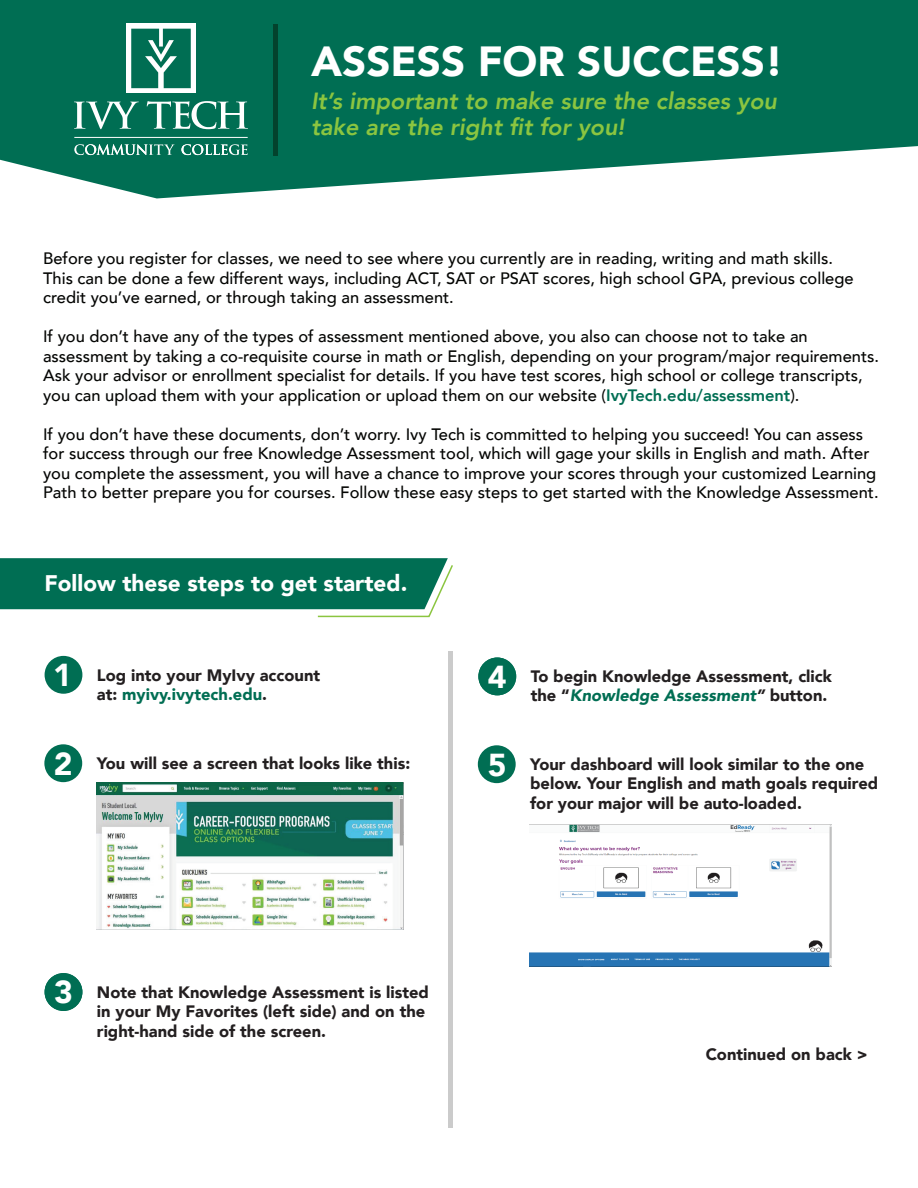
<style>
.page{position:relative;width:918px;height:1188px;background:#fff}
.page>*{position:absolute;margin:0;border:0;box-sizing:border-box;transform-origin:0 0}
.t1{font:900 42px "Avenir";color:#fff}
.t2{font:900 31.65px "Avenir";color:#fff}
.t3{font:italic 800 23.4px/25.5px "Avenir";color:#8bc540}
.t4{font:900 22.5px "Avenir";color:#fff}
.t5{font:500 16.5px/19.5px "Avenir";color:#040503}
.t6{font:900 16.5px/19.5px "Avenir";color:#231f20}
.s1{font-weight:800;color:#006e53}
.s2{color:#006e53}
.s3{font-style:italic;color:#006e53}
.s4{font-style:italic}
.s5{font-size:31.65px;color:#fff}
</style>
<div class="page">
<div style="left:478px;top:745px;width:38px;height:38px;background:#006e53;border-radius:50%"></div>
<svg style="left:0;top:0;width:918px;height:198px;background:#228169"></svg>
<svg style="left:181px;top:144px;width:67px;height:11px"></svg>
<svg style="left:74px;top:144px;width:101px;height:11px"></svg>
<hr style="left:74px;top:137px;width:174px;height:1px;background:#fff">
<svg style="left:74px;top:102px;width:65px;height:27px"></svg>
<svg style="left:147px;top:101px;width:101px;height:28px"></svg>
<div style="left:126px;top:24px;width:70px;height:69px;background:#fff"></div>
<svg style="left:131px;top:29px;width:60px;height:59px;background:#26836c"></svg>
<div style="left:273px;top:24px;width:5px;height:131px;background:#03422d"></div>
<svg style="left:0;top:558px;width:453px;height:60px;background:#2c876f"></svg>
<div style="left:45px;top:656px;width:37px;height:38px;background:#006e53;border-radius:50%"></div>
<div style="left:44px;top:744px;width:38px;height:38px;background:#006e53;border-radius:50%"></div>
<img style="left:96px;top:782px;width:307px;height:147px">
<div style="left:45px;top:973px;width:37px;height:38px;background:#006e53;border-radius:50%"></div>
<img style="left:529px;top:825px;width:303px;height:142px">
<hr style="left:448px;top:652px;width:4px;height:476px;background:#cbcbcb">
<div style="left:478px;top:658px;width:38px;height:37px;background:#006e53;border-radius:50%"></div>
<h1 class="t1" style="left:311px;top:26px;width:474px">ASSESS FOR SUCCESS!</h1>
<h3 class="t3" style="left:311px;top:89px;width:468px">It’s important to make sure the classes you take are the right fit for you!</h3>
<p class="t5" style="left:43px;top:248px;width:812px">Before you register for classes, we need to see where you currently are in reading, writing and math skills.<br>This can be done a few different ways, including ACT, SAT or PSAT scores, high school GPA, previous college credit you’ve earned, or through taking an assessment.</p>
<p class="t5" style="left:43px;top:326px;width:837px">If you don’t have any of the types of assessment mentioned above, you also can choose not to take an assessment by taking a co-requisite course in math or English, depending on your program/major requirements.<br>Ask your advisor or enrollment specialist for details. If you have test scores, high school or college transcripts, you can upload them with your application or upload them on our website (<span class="s1">IvyTech.edu/assessment</span>).</p>
<p class="t5" style="left:43px;top:423px;width:837px">If you don’t have these documents, don’t worry. Ivy Tech is committed to helping you succeed! You can assess for success through our free Knowledge Assessment tool, which will gage your skills in English and math. After you complete the assessment, you will have a chance to improve your scores through your customized Learning Path to better prepare you for courses. Follow these easy steps to get started with the Knowledge Assessment.</p>
<h3 class="t4" style="left:45px;top:564px;width:364px">Follow these steps to get started.</h3>
<h2 class="t2" style="left:53px;top:648px;width:20px">1</h2>
<p class="t6" style="left:97px;top:665px;width:225px">Log into your MyIvy account at: <span class="s2">myivy.ivytech.edu</span>.</p>
<h2 class="t2" style="left:488px;top:649px;width:20px">4</h2>
<p class="t6" style="left:531px;top:666px;width:303px">To begin Knowledge Assessment, click the “<span class="s3">Knowledge Assessment</span><span class="s4">”</span> button.</p>
<p class="t6" style="left:54px;top:753px;width:358px"><span class="s5">2</span> You will see a screen that looks like this:</p>
<h2 class="t2" style="left:488px;top:738px;width:20px">5</h2>
<p class="t6" style="left:530px;top:754px;width:350px">Your dashboard will look similar to the one below. Your English and math goals required for your major will be auto-loaded.</p>
<h2 class="t2" style="left:54px;top:965px;width:20px">3</h2>
<p class="t6" style="left:97px;top:982px;width:334px">Note that Knowledge Assessment is listed in your My Favorites (left side) and on the right-hand side of the screen.</p>
<p class="t6" style="left:706px;top:1044px;width:164px">Continued on back &gt;</p>
</div>
